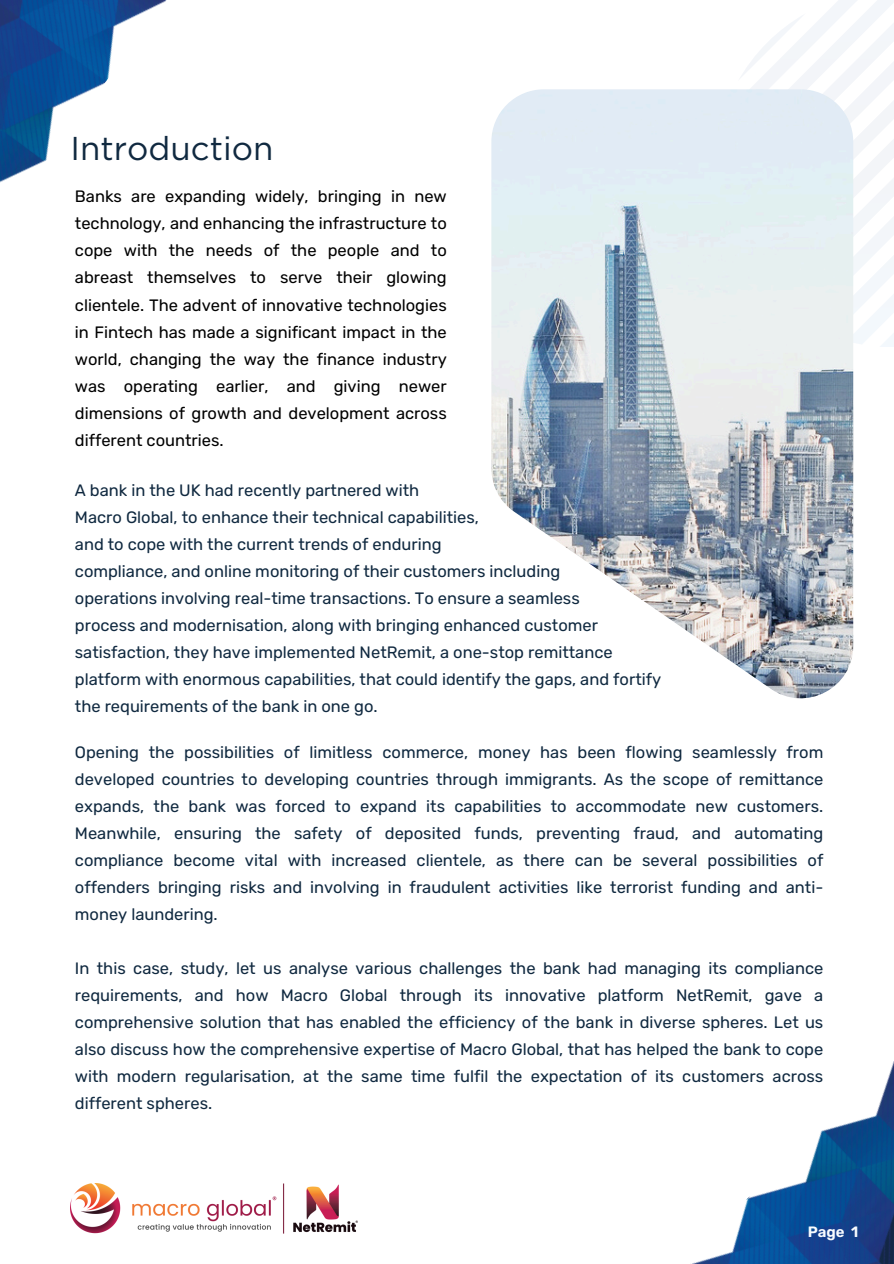
<style>
.page{position:relative;width:894px;height:1264px;background:#fff}
.page>*{position:absolute;margin:0;border:0;box-sizing:border-box;transform-origin:0 0}
.t1{font:33px "Gotham";color:#102940}
.t2{font:16.5px/27px "Rubik";color:#102940;text-align:justify}
.t3{font:16.5px/27px "Rubik";color:#000;text-align:justify}
.t4{font:600 15px "Rubik";color:#f9fcff}
</style>
<div class="page">
<img style="left:694px;top:1063px;width:199px;height:200px">
<img style="left:0;top:0;width:167px;height:183px">
<svg style="left:740px;top:0;width:153px;height:347px"></svg>
<img style="left:491px;top:89px;width:362px;height:609px">
<img style="left:71px;top:1183px;width:287px;height:50px">
<p class="t1" style="left:71px;top:129px;width:204px">Introduction</p>
<p class="t3" style="left:75px;top:183px;width:373px">Banks are expanding widely, bringing in new technology, and enhancing the infrastructure to cope with the needs of the people and to abreast themselves to serve their glowing clientele. The advent of innovative technologies in Fintech has made a significant impact in the world, changing the way the finance industry was operating earlier, and giving newer dimensions of growth and development across different countries.</p>
<p class="t2" style="left:75px;top:476px;width:346px">A bank in the UK had recently partnered with</p>
<p class="t2" style="left:75px;top:503px;width:405px">Macro Global, to enhance their technical capabilities,</p>
<p class="t2" style="left:75px;top:530px;width:368px">and to cope with the current trends of enduring</p>
<h1 class="t2" style="left:75px;top:557px;width:486px">compliance, and online monitoring of their customers including</h1>
<p class="t2" style="left:75px;top:584px;width:506px">operations involving real-time transactions. To ensure a seamless</p>
<p class="t2" style="left:75px;top:611px;width:524px">process and modernisation, along with bringing enhanced customer</p>
<p class="t2" style="left:75px;top:638px;width:539px">satisfaction, they have implemented NetRemit, a one-stop remittance</p>
<p class="t2" style="left:75px;top:665px;width:587px">platform with enormous capabilities, that could identify the gaps, and fortify</p>
<p class="t2" style="left:75px;top:692px;width:304px">the requirements of the bank in one go.</p>
<p class="t2" style="left:75px;top:739px;width:749px">Opening the possibilities of limitless commerce, money has been flowing seamlessly from developed countries to developing countries through immigrants. As the scope of remittance expands, the bank was forced to expand its capabilities to accommodate new customers.<br>Meanwhile, ensuring the safety of deposited funds, preventing fraud, and automating compliance become vital with increased clientele, as there can be several possibilities of offenders bringing risks and involving in fraudulent activities like terrorist funding and anti&shy;money laundering.</p>
<p class="t2" style="left:75px;top:955px;width:749px">In this case, study, let us analyse various challenges the bank had managing its compliance requirements, and how Macro Global through its innovative platform NetRemit, gave a comprehensive solution that has enabled the efficiency of the bank in diverse spheres. Let us also discuss how the comprehensive expertise of Macro Global, that has helped the bank to cope with modern regularisation, at the same time fulfil the expectation of its customers across different spheres.</p>
<p class="t4" style="left:807px;top:1222px;width:52px">Page 1</p>
</div>
